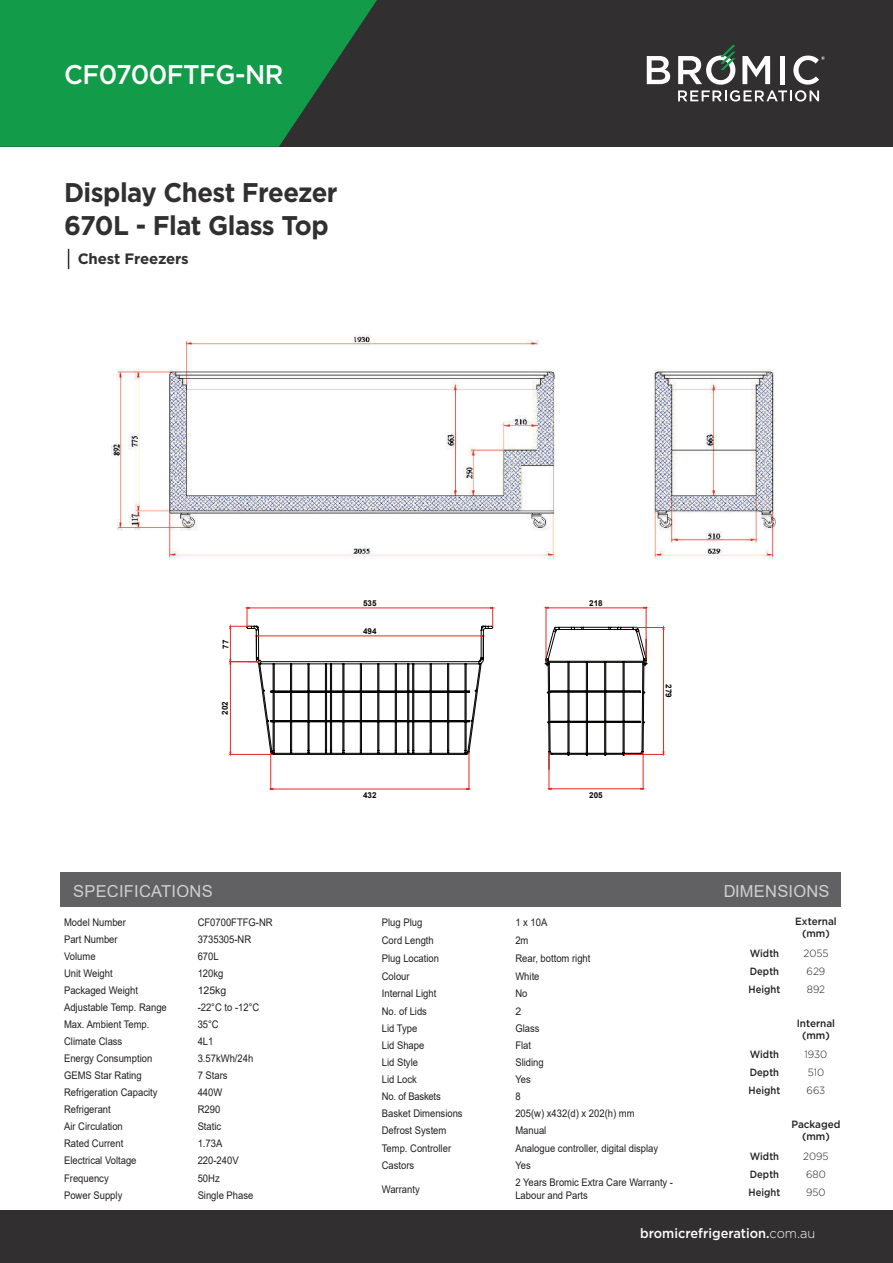
<style>
.page{position:relative;width:893px;height:1263px;background:#fff}
.page>*{position:absolute;margin:0;border:0;box-sizing:border-box;transform-origin:0 0}
.t1{font:700 27px/33px "Gotham";letter-spacing:-.02em;color:#312f30;scale:.95 1}
.t2{font:500 27px "Gotham";letter-spacing:-.02em;color:#fff;scale:.95 1}
.t3{font:16.5px "Arial";letter-spacing:.015em;color:#fff}
.t4{font:700 15px "Gotham";letter-spacing:-.01em;color:#312f30}
.t5{font:500 13.5px "Gotham";color:#fff;scale:.95 1}
.t6{font:10.5px/12.8px "Arial";color:#231f20;scale:.9 1}
.t7{font:500 10.5px/18px "Gotham";color:#231f20;text-align:justify;scale:.9 1}
.t8{font:500 10.5px/12px "Gotham";color:#231f20;text-align:center;scale:.95 1}
.t9{font:300 10.5px/18px "Gotham";color:#231f20;scale:.95 1}
.t10{font:10.5px "Arial";letter-spacing:-.02em;color:#231f20;scale:.9 1}
.t11{font:10.5px "Arial";color:#231f20}
.t12{font:700 8.1px "Arial";color:#040503}
.s1{font-weight:300}
</style>
<div class="page">
<div style="left:0;top:0;width:893px;height:147px;background:#312f30"></div>
<svg style="left:0;top:0;width:377px;height:147px;background:#158e46"></svg>
<svg style="left:647px;top:56px;width:23px;height:28px"></svg>
<svg style="left:678px;top:45px;width:147px;height:57px"></svg>
<div style="left:0;top:1211px;width:893px;height:52px;background:#312f30"></div>
<svg style="left:229px;top:607px;width:264px;height:183px"></svg>
<hr style="left:546px;top:608px;width:100px;height:1px;background:#ee2523">
<hr style="left:646px;top:607px;width:1px;height:53px;background:#ee2523">
<hr style="left:546px;top:607px;width:1px;height:54px;background:#ee2523">
<svg style="left:545px;top:627px;width:102px;height:142px"></svg>
<hr style="left:663px;top:627px;width:1px;height:127px;background:#ee2523">
<hr style="left:634px;top:627px;width:30px;height:1px;background:#ee2523">
<hr style="left:624px;top:754px;width:40px;height:1px;background:#ee2523">
<hr style="left:643px;top:752px;width:1px;height:37px;background:#ee2523">
<hr style="left:549px;top:752px;width:1px;height:37px;background:#ee2523">
<svg style="left:548px;top:788px;width:96px;height:2px"></svg>
<div style="left:60px;top:872px;width:780px;height:35px;background:#616164"></div>
<img style="left:111px;top:334px;width:665px;height:225px">
<svg style="left:68px;top:249px;width:1px;height:20px"></svg>
<h1 class="t2" style="left:64px;top:63px;width:232px">CF0700FTFG-NR</h1>
<h1 class="t1" style="left:64px;top:178px;width:289px">Display Chest Freezer<br>670L - Flat Glass Top</h1>
<h3 class="t4" style="left:78px;top:252px;width:113px">Chest Freezers</h3>
<p class="t12" style="left:221px;top:648px;width:11px;rotate:-90deg">77</p>
<p class="t12" style="left:220px;top:715px;width:15px;rotate:-90deg">202</p>
<p class="t12" style="left:363px;top:598px;width:15px">535</p>
<p class="t12" style="left:363px;top:626px;width:15px">494</p>
<p class="t12" style="left:363px;top:790px;width:15px">432</p>
<p class="t12" style="left:589px;top:598px;width:15px">218</p>
<p class="t12" style="left:589px;top:790px;width:15px">205</p>
<p class="t12" style="left:673px;top:684px;width:15px;rotate:90deg">279</p>
<h2 class="t3" style="left:73px;top:881px;width:141px">SPECIFICATIONS</h2>
<h2 class="t3" style="left:723px;top:881px;width:108px">DIMENSIONS</h2>
<p class="t6" style="left:64px;top:917px;width:70px">Model Number</p>
<p class="t6" style="left:198px;top:917px;width:85px">CF0700FTFG-NR</p>
<p class="t6" style="left:64px;top:934px;width:61px">Part Number</p>
<p class="t6" style="left:198px;top:934px;width:61px">3735305-NR</p>
<p class="t6" style="left:64px;top:951px;width:37px">Volume</p>
<p class="t6" style="left:198px;top:951px;width:25px">670L</p>
<p class="t6" style="left:64px;top:968px;width:56px">Unit Weight</p>
<p class="t6" style="left:198px;top:968px;width:30px">120kg</p>
<p class="t6" style="left:64px;top:985px;width:84px">Packaged Weight</p>
<p class="t11" style="left:198px;top:987px;width:30px">125kg</p>
<p class="t6" style="left:64px;top:1002px;width:116px">Adjustable Temp. Range</p>
<p class="t6" style="left:198px;top:1002px;width:70px">-22°C to -12°C</p>
<p class="t6" style="left:64px;top:1019px;width:96px">Max. Ambient Temp.</p>
<p class="t6" style="left:198px;top:1019px;width:25px">35°C</p>
<p class="t6" style="left:64px;top:1036px;width:66px">Climate Class</p>
<p class="t6" style="left:198px;top:1036px;width:19px">4L1</p>
<p class="t6" style="left:64px;top:1053px;width:100px">Energy Consumption</p>
<p class="t6" style="left:198px;top:1053px;width:63px">3.57kWh/24h</p>
<p class="t6" style="left:64px;top:1070px;width:88px">GEMS Star Rating</p>
<p class="t6" style="left:198px;top:1070px;width:35px">7 Stars</p>
<p class="t6" style="left:64px;top:1087px;width:105px">Refrigeration Capacity</p>
<p class="t6" style="left:198px;top:1087px;width:29px">440W</p>
<p class="t6" style="left:64px;top:1104px;width:53px">Refrigerant</p>
<p class="t6" style="left:198px;top:1104px;width:27px">R290</p>
<p class="t6" style="left:64px;top:1121px;width:67px">Air Circulation</p>
<p class="t6" style="left:198px;top:1121px;width:28px">Static</p>
<p class="t6" style="left:64px;top:1138px;width:67px">Rated Current</p>
<p class="t6" style="left:198px;top:1138px;width:29px">1.73A</p>
<p class="t6" style="left:64px;top:1155px;width:82px">Electrical Voltage</p>
<p class="t6" style="left:198px;top:1155px;width:47px">220-240V</p>
<p class="t6" style="left:64px;top:1172px;width:51px">Frequency</p>
<p class="t6" style="left:198px;top:1172px;width:26px">50Hz</p>
<p class="t6" style="left:64px;top:1189px;width:66px">Power Supply</p>
<p class="t6" style="left:198px;top:1189px;width:63px">Single Phase</p>
<p class="t8" style="left:795px;top:916px;width:45px">External (mm)</p>
<p class="t6" style="left:382px;top:917px;width:46px">Plug Plug</p>
<p class="t6" style="left:515px;top:917px;width:37px">1 x 10A</p>
<p class="t6" style="left:382px;top:935px;width:59px">Cord Length</p>
<p class="t6" style="left:515px;top:935px;width:16px">2m</p>
<p class="t6" style="left:382px;top:953px;width:65px">Plug Location</p>
<p class="t6" style="left:515px;top:953px;width:85px">Rear, bottom right</p>
<p class="t6" style="left:382px;top:971px;width:32px">Colour</p>
<p class="t6" style="left:515px;top:971px;width:28px">White</p>
<p class="t6" style="left:382px;top:988px;width:62px">Internal Light</p>
<p class="t6" style="left:515px;top:988px;width:15px">No</p>
<p class="t6" style="left:382px;top:1005px;width:52px">No. of Lids</p>
<p class="t11" style="left:515px;top:1007px;width:7px">2</p>
<p class="t6" style="left:382px;top:1022px;width:41px">Lid Type</p>
<p class="t6" style="left:515px;top:1022px;width:28px">Glass</p>
<p class="t6" style="left:382px;top:1039px;width:49px">Lid Shape</p>
<p class="t6" style="left:515px;top:1039px;width:19px">Flat</p>
<p class="t6" style="left:382px;top:1056px;width:42px">Lid Style</p>
<p class="t6" style="left:515px;top:1056px;width:33px">Sliding</p>
<p class="t6" style="left:382px;top:1073px;width:41px">Lid Lock</p>
<p class="t6" style="left:515px;top:1073px;width:19px">Yes</p>
<p class="t10" style="left:382px;top:1092px;width:67px">No. of Baskets</p>
<p class="t6" style="left:515px;top:1090px;width:7px">8</p>
<p class="t6" style="left:382px;top:1107px;width:91px">Basket Dimensions</p>
<p class="t6" style="left:515px;top:1107px;width:134px">205(w) x432(d) x 202(h) mm</p>
<p class="t6" style="left:382px;top:1125px;width:73px">Defrost System</p>
<p class="t6" style="left:515px;top:1125px;width:36px">Manual</p>
<p class="t6" style="left:382px;top:1143px;width:79px">Temp. Controller</p>
<p class="t6" style="left:515px;top:1143px;width:160px">Analogue controller, digital display</p>
<p class="t6" style="left:382px;top:1160px;width:38px">Castors</p>
<p class="t6" style="left:515px;top:1160px;width:19px">Yes</p>
<p class="t6" style="left:382px;top:1183px;width:44px">Warranty</p>
<p class="t6" style="left:515px;top:1177px;width:177px">2 Years Bromic Extra Care Warranty -<br>Labour and Parts</p>
<p class="t7" style="left:749px;top:945px;width:37px">Width Depth Height</p>
<p class="t9" style="left:803px;top:945px;width:28px;text-align:center">2055<br>629<br>892</p>
<p class="t8" style="left:797px;top:1017px;width:42px">Internal (mm)</p>
<p class="t7" style="left:749px;top:1046px;width:37px">Width Depth Height</p>
<p class="t9" style="left:805px;top:1046px;width:26px">1930<br>510<br>663</p>
<p class="t8" style="left:791px;top:1119px;width:53px">Packaged (mm)</p>
<p class="t7" style="left:749px;top:1147px;width:37px">Width Depth Height</p>
<p class="t9" style="left:803px;top:1147px;width:28px">2095<br>680<br>950</p>
<p class="t5" style="left:640px;top:1227px;width:186px">bromicrefrigeration.<span class="s1">com.au</span></p>
</div>
